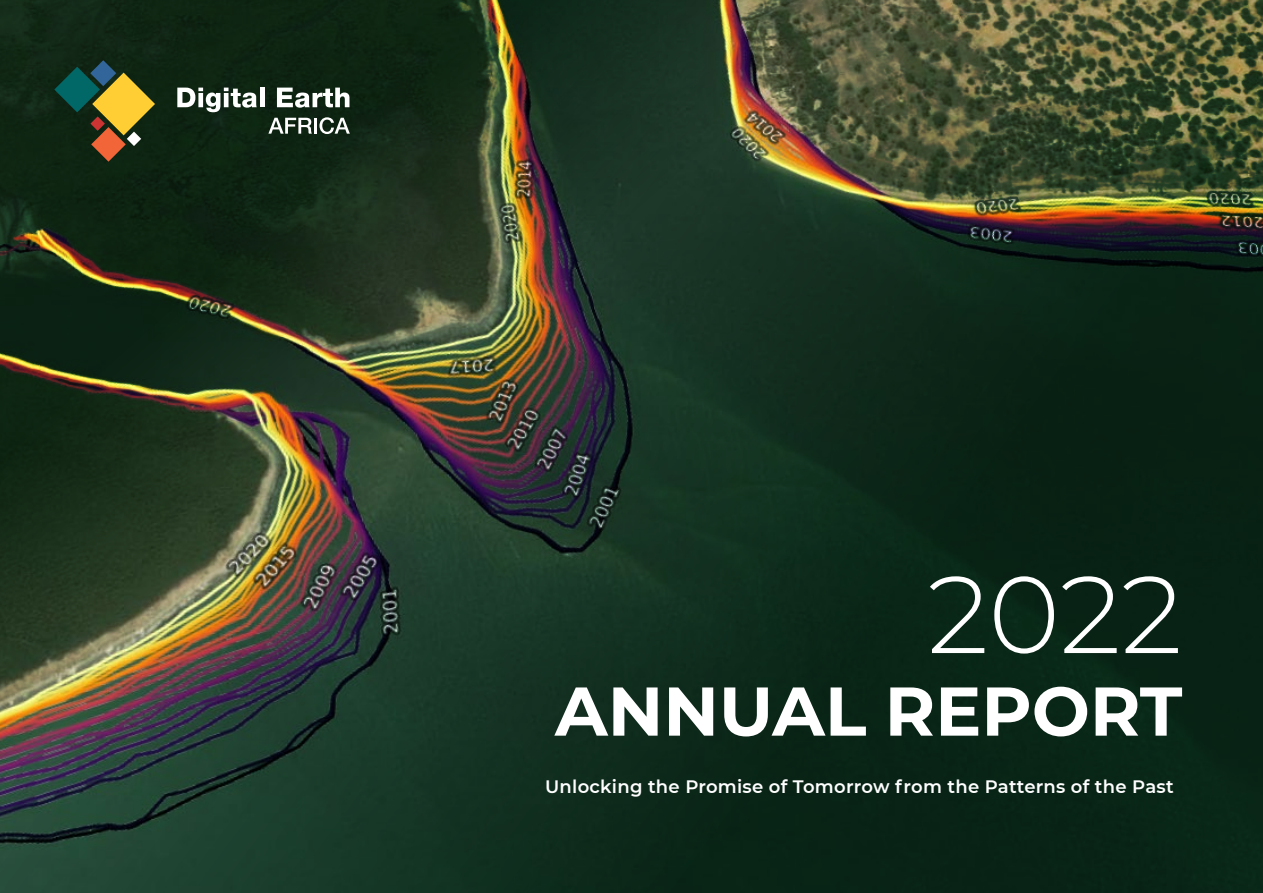
<style>
.page{position:relative;width:1263px;height:893px;background:#fff}
.page>*{position:absolute;margin:0;border:0;box-sizing:border-box;transform-origin:0 0}
.t1{font:300 108.75px "Montserrat";color:#fff}
.t2{font:700 68.85px "Montserrat";color:#fff}
.t3{font:600 18px "Montserrat";letter-spacing:.015em;color:#fff}
</style>
<div class="page">
<img style="left:0;top:0;width:1262px;height:893px">
<svg style="left:54px;top:60px;width:101px;height:102px"></svg>
<svg style="left:177px;top:88px;width:80px;height:24px"></svg>
<hr style="left:260px;top:88px;width:4px;height:19px;background:#fff">
<svg style="left:277px;top:88px;width:72px;height:20px"></svg>
<svg style="left:268px;top:118px;width:44px;height:16px"></svg>
<hr style="left:314px;top:118px;width:3px;height:16px;background:#fff">
<svg style="left:319px;top:117px;width:31px;height:17px"></svg>
<h1 class="t1" style="left:927px;top:541px;width:256px">2022</h1>
<h2 class="t2" style="left:555px;top:662px;width:629px">ANNUAL REPORT</h2>
<p class="t3" style="left:545px;top:774px;width:630px">Unlocking the Promise of Tomorrow from the Patterns of the Past</p>
</div>
